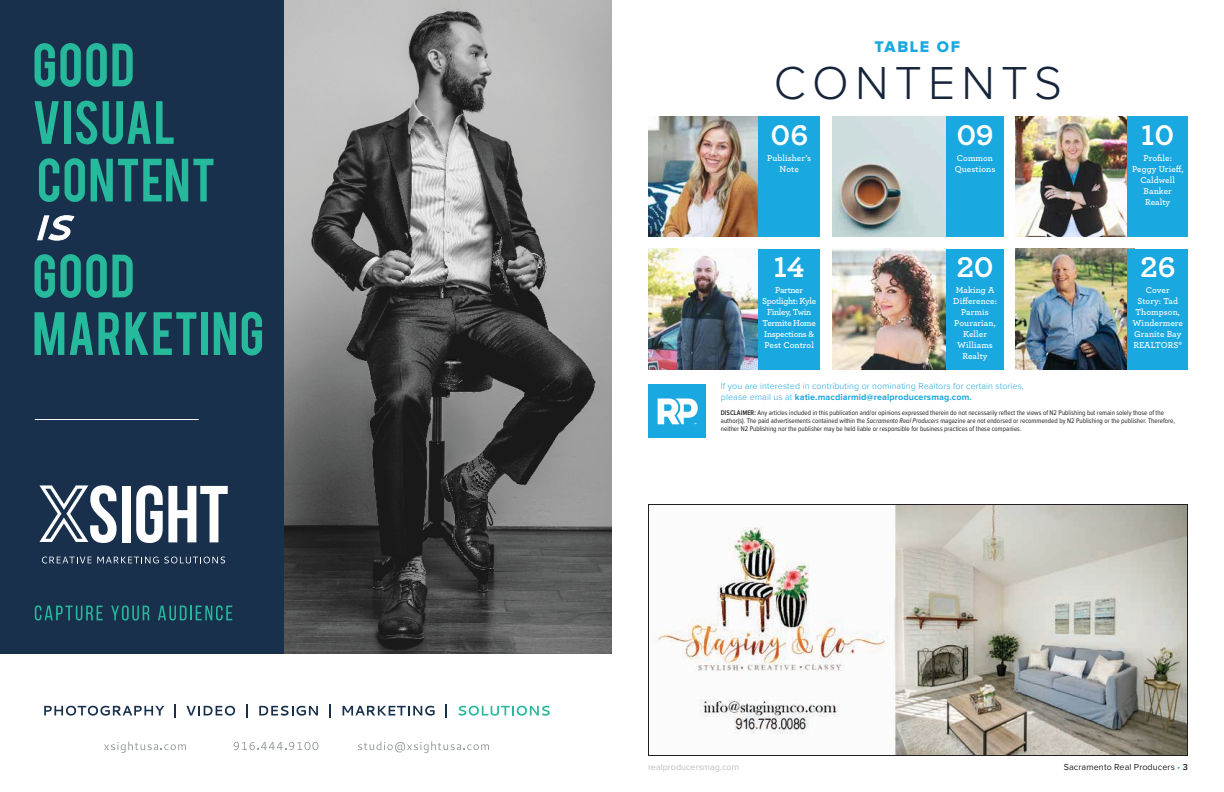
<style>
.page{position:relative;width:1224px;height:792px;background:#fff}
.page>*{position:absolute;margin:0;border:0;box-sizing:border-box;transform-origin:0 0}
.t1{font:300 48px "Proxima Nova";letter-spacing:.13em;color:#16253b}
.t2{font:700 30px "Archer Pro";color:#fff}
.t3{font:16.1px "Proxima Nova Extrabld";letter-spacing:.1em;color:#19a8e0}
.t4{font:600 9px/11px "Archer Pro";color:#fff;text-align:center}
.t5{font:300 9px/11px "Proxima Nova";letter-spacing:.01em;color:#19a8e0}
.t6{font:600 9px/11px "Archer Pro";letter-spacing:-.03em;color:#fff;text-align:center}
.t7{font:9px "Proxima Nova";letter-spacing:.01em;color:#231f20}
.t8{font:9px "Proxima Nova";color:#bcbec0}
.t9{font:7px/8px "Proxima Nova Cond";color:#231f20}
.s1{font-weight:700}
.s2{font-weight:600}
.s3{font-style:italic}
.s4{color:#19a8e0}
</style>
<div class="page">
<img style="left:283px;top:0;width:329px;height:654px">
<div style="left:0;top:0;width:283px;height:654px;background:#19304d"></div>
<svg style="left:39px;top:485px;width:78px;height:58px"></svg>
<div style="left:122px;top:486px;width:9px;height:56px;background:#fff"></div>
<svg style="left:136px;top:485px;width:92px;height:58px"></svg>
<svg style="left:42px;top:557px;width:183px;height:6px"></svg>
<svg style="left:35px;top:605px;width:68px;height:16px"></svg>
<svg style="left:111px;top:605px;width:39px;height:16px"></svg>
<svg style="left:158px;top:605px;width:74px;height:16px"></svg>
<svg style="left:104px;top:741px;width:82px;height:12px"></svg>
<svg style="left:234px;top:742px;width:84px;height:8px"></svg>
<svg style="left:358px;top:741px;width:131px;height:12px"></svg>
<svg style="left:44px;top:706px;width:120px;height:10px"></svg>
<svg style="left:174px;top:704px;width:2px;height:14px"></svg>
<svg style="left:186px;top:706px;width:49px;height:10px"></svg>
<svg style="left:246px;top:704px;width:1px;height:14px"></svg>
<svg style="left:259px;top:706px;width:59px;height:10px"></svg>
<svg style="left:329px;top:704px;width:2px;height:14px"></svg>
<svg style="left:343px;top:706px;width:92px;height:10px"></svg>
<svg style="left:445px;top:704px;width:2px;height:14px"></svg>
<svg style="left:459px;top:706px;width:91px;height:10px"></svg>
<svg style="left:35px;top:43px;width:98px;height:44px"></svg>
<svg style="left:35px;top:101px;width:24px;height:43px"></svg>
<div style="left:64px;top:101px;width:7px;height:43px;background:#26b99b"></div>
<svg style="left:76px;top:101px;width:21px;height:43px"></svg>
<svg style="left:103px;top:101px;width:71px;height:43px"></svg>
<svg style="left:39px;top:158px;width:20px;height:44px"></svg>
<svg style="left:65px;top:158px;width:20px;height:44px"></svg>
<svg style="left:91px;top:159px;width:123px;height:42px"></svg>
<svg style="left:37px;top:215px;width:38px;height:26px"></svg>
<svg style="left:35px;top:254px;width:98px;height:44px"></svg>
<svg style="left:35px;top:312px;width:29px;height:43px"></svg>
<svg style="left:70px;top:312px;width:50px;height:43px"></svg>
<svg style="left:126px;top:312px;width:22px;height:43px"></svg>
<svg style="left:154px;top:312px;width:42px;height:43px"></svg>
<div style="left:202px;top:312px;width:6px;height:43px;background:#26b99b"></div>
<svg style="left:214px;top:312px;width:22px;height:43px"></svg>
<svg style="left:242px;top:312px;width:20px;height:44px"></svg>
<hr style="left:35px;top:419px;width:164px;height:1px;background:#fff">
<img style="left:648px;top:504px;width:540px;height:252px">
<img style="left:648px;top:116px;width:110px;height:121px">
<div style="left:758px;top:116px;width:62px;height:121px;background:#19a8e0"></div>
<img style="left:832px;top:249px;width:114px;height:120px">
<div style="left:946px;top:249px;width:58px;height:120px;background:#19a8e0"></div>
<img style="left:832px;top:116px;width:114px;height:121px">
<div style="left:946px;top:116px;width:58px;height:121px;background:#19a8e0"></div>
<img style="left:1016px;top:116px;width:112px;height:121px">
<div style="left:1128px;top:116px;width:60px;height:121px;background:#19a8e0"></div>
<img style="left:648px;top:249px;width:110px;height:120px">
<div style="left:758px;top:249px;width:62px;height:120px;background:#19a8e0"></div>
<div style="left:648px;top:384px;width:57px;height:53px;background:#19a8e0"></div>
<svg style="left:658px;top:399px;width:40px;height:25px"></svg>
<img style="left:1016px;top:249px;width:112px;height:120px">
<div style="left:1128px;top:249px;width:60px;height:120px;background:#19a8e0"></div>
<h3 class="t3" style="left:875px;top:39px;width:87px">TABLE OF</h3>
<h1 class="t1" style="left:774px;top:61px;width:290px">CONTENTS</h1>
<h2 class="t2" style="left:770px;top:111px;width:39px">06</h2>
<p class="t4" style="left:767px;top:152px;width:45px">Publisher’s<br>Note</p>
<h2 class="t2" style="left:774px;top:244px;width:32px">14</h2>
<p class="t6" style="left:762px;top:284px;width:56px">Partner<br>Spotlight: Kyle<br>Finley, Twin<br>Termite Home<br>Inspections &amp;<br>Pest Control</p>
<h2 class="t2" style="left:956px;top:111px;width:39px">09</h2>
<p class="t4" style="left:955px;top:152px;width:42px;text-align:left">Common<br>Questions</p>
<h2 class="t2" style="left:956px;top:244px;width:39px">20</h2>
<p class="t4" style="left:953px;top:284px;width:45px">Making A<br>Difference:<br>Parmis<br>Pourarian,<br>Keller<br>Williams<br>Realty</p>
<p class="t5" style="left:721px;top:381px;width:305px">If you are interested in contributing or nominating Realtors for certain stories, please email us at <span class="s1">katie.macdiarmid@realproducersmag.com.</span></p>
<h2 class="t2" style="left:1141px;top:111px;width:34px">10</h2>
<p class="t4" style="left:1132px;top:152px;width:53px">Profile:<br>Peggy Urieff,<br>Caldwell<br>Banker<br>Realty</p>
<h2 class="t2" style="left:1140px;top:244px;width:37px">26</h2>
<p class="t4" style="left:1133px;top:284px;width:52px">Cover<br>Story: Tad<br>Thompson,<br>Windermere<br>Granite Bay<br>REALTORS®</p>
<p class="t9" style="left:721px;top:408px;width:456px"><span class="s2">DISCLAIMER:</span> Any articles included in this publication and/or opinions expressed therein do not necessarily reflect the views of N2 Publishing but remain solely those of the author(s). The paid advertisements contained within the <span class="s3">Sacramento Real Producers</span> magazine are not endorsed or recommended by N2 Publishing or the publisher. Therefore, neither N2 Publishing nor the publisher may be held liable or responsible for business practices of these companies.</p>
<p class="t8" style="left:648px;top:762px;width:92px">realproducersmag.com</p>
<p class="t7" style="left:1064px;top:762px;width:126px">Sacramento Real Producers <span class="s4">•</span> <span class="s2">3</span></p>
</div>
